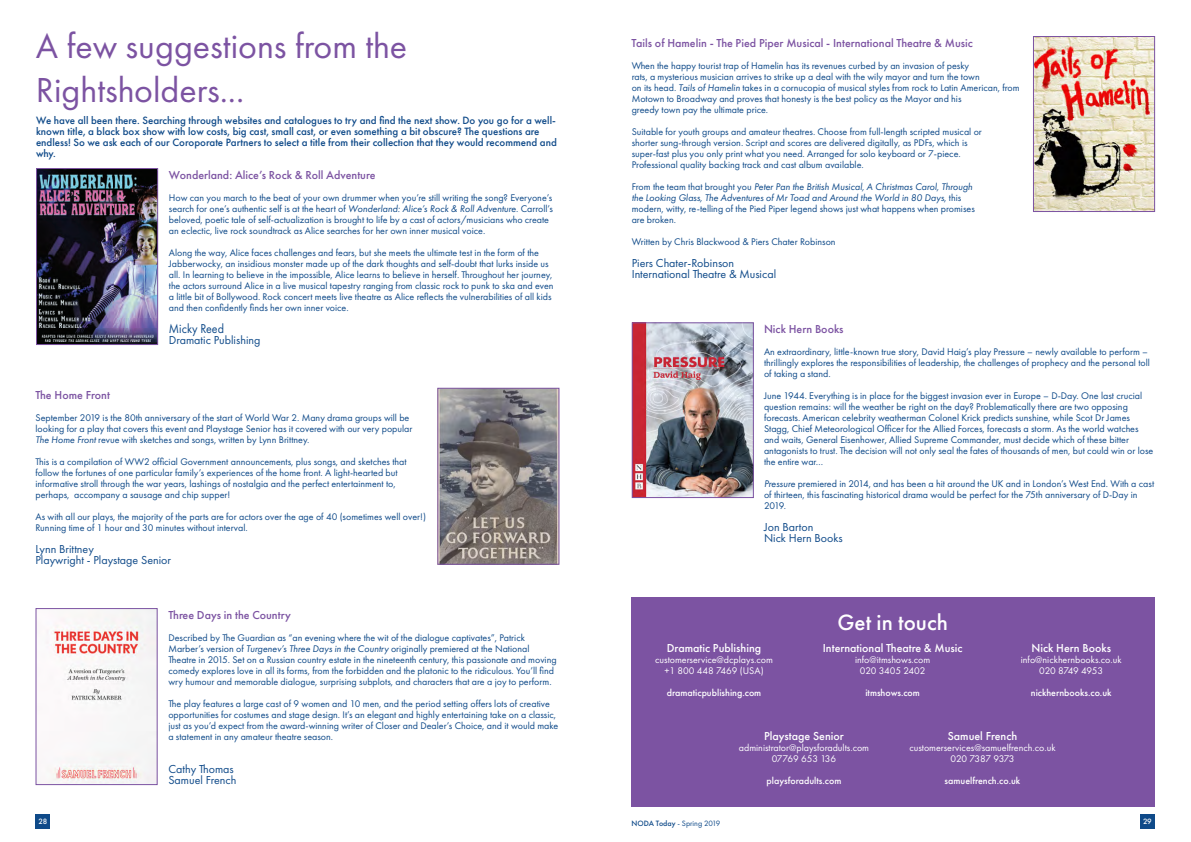
<style>
.page{position:relative;width:1191px;height:842px;background:#fff}
.page>*{position:absolute;margin:0;border:0;box-sizing:border-box;transform-origin:0 0}
.t1{font:36px "Futura PT";color:#7c53a2}
.t2{font:500 23px "Futura PT";color:#fff}
.t3{font:13.3px "Futura PT";color:#0f4a89;scale:.9 1}
.t4{font:12px "Futura PT";color:#0f4a89}
.t5{font:500 12px "Futura PT";color:#7c53a2}
.t6{font:500 12px "Futura PT";color:#fff}
.t7{font:500 11px/11px "Futura PT";color:#0f4a89}
.t8{font:10px/11px "Futura PT";color:#0f4a89}
.t9{font:10px "Futura PT";color:#fff}
.t10{font:italic 10px "Futura PT";color:#0f4a89}
.t11{font:500 10px "Futura PT";color:#fff}
.t12{font:10px "Futura PT";letter-spacing:-.025em;color:#fff}
.t13{font:10px "Futura PT";letter-spacing:-.045em;color:#fff}
.t14{font:8px "Futura PT";color:#0f4a89}
.t15{font:500 8px "Futura PT";color:#fff}
.s1{font-style:italic}
.s2{font-style:normal}
.s3{font-weight:500}
</style>
<div class="page">
<div style="left:631px;top:597px;width:524px;height:209px;background:#7c53a2"></div>
<img style="left:38px;top:172px;width:118px;height:171px">
<div style="left:36px;top:168px;width:122px;height:177px;border:1px solid #7c53a2"></div>
<img style="left:1035px;top:38px;width:118px;height:172px">
<div style="left:1033px;top:36px;width:122px;height:176px;border:1px solid #7c53a2"></div>
<img style="left:633px;top:324px;width:119px;height:172px">
<div style="left:631px;top:322px;width:123px;height:176px;border:1px solid #7c53a2"></div>
<img style="left:439px;top:390px;width:118px;height:173px">
<div style="left:437px;top:388px;width:122px;height:177px;border:1px solid #7c53a2"></div>
<img style="left:46px;top:610px;width:110px;height:173px">
<div style="left:36px;top:608px;width:122px;height:177px;border:1px solid #7c53a2"></div>
<div style="left:36px;top:814px;width:14px;height:14px;background:#0f4a89"></div>
<div style="left:1140px;top:814px;width:14px;height:14px;background:#0f4a89"></div>
<p class="t1" style="left:36px;top:25px;width:372px">A few suggestions from the</p>
<p class="t1" style="left:36px;top:69px;width:210px">Rightsholders...</p>
<p class="t7" style="left:36px;top:115px;width:522px">We have all been there. Searching through websites and catalogues to try and find the next show. Do you go for a well&shy;known title, a black box show with low costs, big cast, small cast, or even something a bit obscure? The questions are endless! So we ask each of our Coroporate Partners to select a title from their collection that they would recommend and why.</p>
<p class="t5" style="left:169px;top:168px;width:208px">Wonderland: Alice’s Rock &amp; Roll Adventure</p>
<p class="t8" style="left:169px;top:192px;width:385px">How can you march to the beat of your own drummer when you’re still writing the song? Everyone’s search for one’s authentic self is at the heart of <span class="s1">Wonderland: Alice’s Rock &amp; Roll Adventure</span>. Carroll’s beloved, poetic tale of self-actualization is brought to life by a cast of actors/musicians who create an eclectic, live rock soundtrack as Alice searches for her own inner musical voice.</p>
<p class="t8" style="left:169px;top:247px;width:386px">Along the way, Alice faces challenges and fears, but she meets the ultimate test in the form of the Jabberwocky, an insidious monster made up of the dark thoughts and self-doubt that lurks inside us all. In learning to believe in the impossible, Alice learns to believe in herself. Throughout her journey, the actors surround Alice in a live musical tapestry ranging from classic rock to punk to ska and even a little bit of Bollywood. Rock concert meets live theatre as Alice reflects the vulnerabilities of all kids and then confidently finds her own inner voice.</p>
<p class="t3" style="left:169px;top:321px;width:63px">Micky Reed</p>
<p class="t4" style="left:169px;top:333px;width:93px">Dramatic Publishing</p>
<p class="t5" style="left:36px;top:388px;width:76px">The Home Front</p>
<p class="t8" style="left:36px;top:412px;width:378px">September 2019 is the 80th anniversary of the start of World War 2. Many drama groups will be looking for a play that covers this event and Playstage Senior has it covered with our very popular<br><span class="s1">The Home Front</span> revue with sketches and songs, written by Lynn Brittney.</p>
<p class="t8" style="left:36px;top:456px;width:372px">This is a compilation of WW2 official Government announcements, plus songs, and sketches that follow the fortunes of one particular family’s experiences of the home front. A light-hearted but informative stroll through the war years, lashings of nostalgia and the perfect entertainment to, perhaps, accompany a sausage and chip supper!</p>
<p class="t8" style="left:36px;top:511px;width:392px">As with all our plays, the majority of the parts are for actors over the age of 40 (sometimes well over!)</p>
<p class="t8" style="left:36px;top:522px;width:214px">Running time of 1 hour and 30 minutes without interval.</p>
<p class="t4" style="left:36px;top:542px;width:60px">Lynn Brittney</p>
<p class="t4" style="left:36px;top:553px;width:137px">Playwright - Playstage Senior</p>
<p class="t5" style="left:168px;top:608px;width:124px">Three Days in the Country</p>
<p class="t8" style="left:168px;top:632px;width:390px">Described by The Guardian as “an evening where the wit of the dialogue captivates”, Patrick Marber’s version of <span class="s1">Turgenev’s Three Days in the Country</span> originally premiered at the National Theatre in 2015. Set on a Russian country estate in the nineteenth century, this passionate and moving comedy explores love in all its forms, from the forbidden and the platonic to the ridiculous. You’ll find wry humour and memorable dialogue, surprising subplots, and characters that are a joy to perform.</p>
<p class="t8" style="left:168px;top:698px;width:391px">The play features a large cast of 9 women and 10 men, and the period setting offers lots of creative opportunities for costumes and stage design. It’s an elegant and highly entertaining take on a classic, just as you’d expect from the award-winning writer of Closer and Dealer’s Choice, and it would make a statement in any amateur theatre season.</p>
<p class="t4" style="left:168px;top:762px;width:67px">Cathy Thomas</p>
<p class="t4" style="left:168px;top:773px;width:69px">Samuel French</p>
<p class="t5" style="left:631px;top:36px;width:343px">Tails of Hamelin - The Pied Piper Musical - International Theatre &amp; Music</p>
<p class="t8" style="left:631px;top:60px;width:339px">When the happy tourist trap of Hamelin has its revenues curbed by an invasion of pesky</p>
<p class="t8" style="left:631px;top:71px;width:349px">rats, a mysterious musician arrives to strike up a deal with the wily mayor and turn the town</p>
<p class="t8" style="left:631px;top:82px;width:389px">on its head. <span class="s1">Tails of Hamelin</span> takes in a cornucopia of musical styles from rock to Latin American, from</p>
<p class="t8" style="left:631px;top:93px;width:331px">Motown to Broadway and proves that honesty is the best policy as the Mayor and his</p>
<p class="t8" style="left:631px;top:104px;width:138px">greedy town pay the ultimate price.</p>
<p class="t8" style="left:631px;top:126px;width:352px">Suitable for youth groups and amateur theatres. Choose from full-length scripted musical or</p>
<p class="t8" style="left:631px;top:137px;width:337px">shorter sung-through version. Script and scores are delivered digitally, as PDFs, which is</p>
<p class="t8" style="left:631px;top:148px;width:330px">super-fast plus you only print what you need. Arranged for solo keyboard or 7-piece.</p>
<p class="t8" style="left:631px;top:159px;width:233px">Professional quality backing track and cast album available.</p>
<p class="t10" style="left:631px;top:181px;width:342px"><span class="s2">From the team that brought you</span> Peter Pan the British Musical, A Christmas Carol, Through</p>
<p class="t10" style="left:631px;top:192px;width:331px">the Looking Glass, The Adventures of Mr Toad and Around the World in 80 Days<span class="s2">, this</span></p>
<p class="t8" style="left:631px;top:203px;width:345px">modern, witty, re-telling of the Pied Piper legend shows just what happens when promises</p>
<p class="t8" style="left:631px;top:214px;width:46px">are broken.</p>
<p class="t8" style="left:631px;top:236px;width:205px">Written by Chris Blackwood &amp; Piers Chater Robinson</p>
<p class="t4" style="left:631px;top:256px;width:104px">Piers Chater-Robinson</p>
<p class="t4" style="left:631px;top:267px;width:146px">International Theatre &amp; Musical</p>
<p class="t5" style="left:764px;top:322px;width:81px">Nick Hern Books</p>
<p class="t8" style="left:764px;top:346px;width:387px">An extraordinary, little-known true story, David Haig’s play Pressure – newly available to perform – thrillingly explores the responsibilities of leadership, the challenges of prophecy and the personal toll of taking a stand.</p>
<p class="t8" style="left:764px;top:390px;width:391px">June 1944. Everything is in place for the biggest invasion ever in Europe – D-Day. One last crucial question remains: will the weather be right on the day? Problematically there are two opposing forecasts. American celebrity weatherman Colonel Krick predicts sunshine, while Scot Dr James Stagg, Chief Meteorological Officer for the Allied Forces, forecasts a storm. As the world watches and waits, General Eisenhower, Allied Supreme Commander, must decide which of these bitter antagonists to trust. The decision will not only seal the fates of thousands of men, but could win or lose the entire war…</p>
<p class="t8" style="left:764px;top:478px;width:391px"><span class="s1">Pressure</span> premiered in 2014, and has been a hit around the UK and in London’s West End. With a cast of thirteen, this fascinating historical drama would be perfect for the 75th anniversary of D-Day in<br>2019.</p>
<p class="t4" style="left:764px;top:520px;width:51px">Jon Barton</p>
<p class="t4" style="left:764px;top:531px;width:80px">Nick Hern Books</p>
<p class="t2" style="left:837px;top:608px;width:112px">Get in touch</p>
<p class="t6" style="left:822px;top:641px;width:141px">International Theatre &amp; Music</p>
<p class="t9" style="left:855px;top:654px;width:77px">info@itmshows.com</p>
<p class="t9" style="left:859px;top:665px;width:67px">020 3405 2402</p>
<p class="t11" style="left:865px;top:687px;width:56px">itmshows.com</p>
<p class="t6" style="left:947px;top:729px;width:71px">Samuel French</p>
<p class="t9" style="left:909px;top:742px;width:148px">customerservices@samuelfrench.co.uk</p>
<p class="t13" style="left:950px;top:753px;width:66px">020 7387 9373</p>
<p class="t11" style="left:944px;top:775px;width:77px">samuelfrench.co.uk</p>
<p class="t6" style="left:1031px;top:641px;width:81px">Nick Hern Books</p>
<p class="t9" style="left:1020px;top:654px;width:102px">info@nickhernbooks.co.uk</p>
<p class="t12" style="left:1039px;top:665px;width:66px">020 8749 4953</p>
<p class="t11" style="left:1030px;top:687px;width:82px">nickhernbooks.co.uk</p>
<p class="t6" style="left:667px;top:641px;width:96px">Dramatic Publishing</p>
<p class="t9" style="left:655px;top:654px;width:119px">customerservice@dcplays.com</p>
<p class="t9" style="left:664px;top:665px;width:101px">+1 800 448 7469 (USA)</p>
<p class="t11" style="left:667px;top:687px;width:96px">dramaticpublishing.com</p>
<p class="t6" style="left:764px;top:729px;width:81px">Playstage Senior</p>
<p class="t9" style="left:739px;top:742px;width:132px">administrator@playsforadults.com</p>
<p class="t9" style="left:772px;top:753px;width:66px">07769 653 136</p>
<p class="t11" style="left:766px;top:775px;width:76px">playsforadults.com</p>
<p class="t15" style="left:38px;top:816px;width:10px">28</p>
<p class="t14" style="left:631px;top:818px;width:90px"><span class="s3">NODA Today</span> - Spring 2019</p>
<p class="t15" style="left:1143px;top:816px;width:10px">29</p>
</div>
